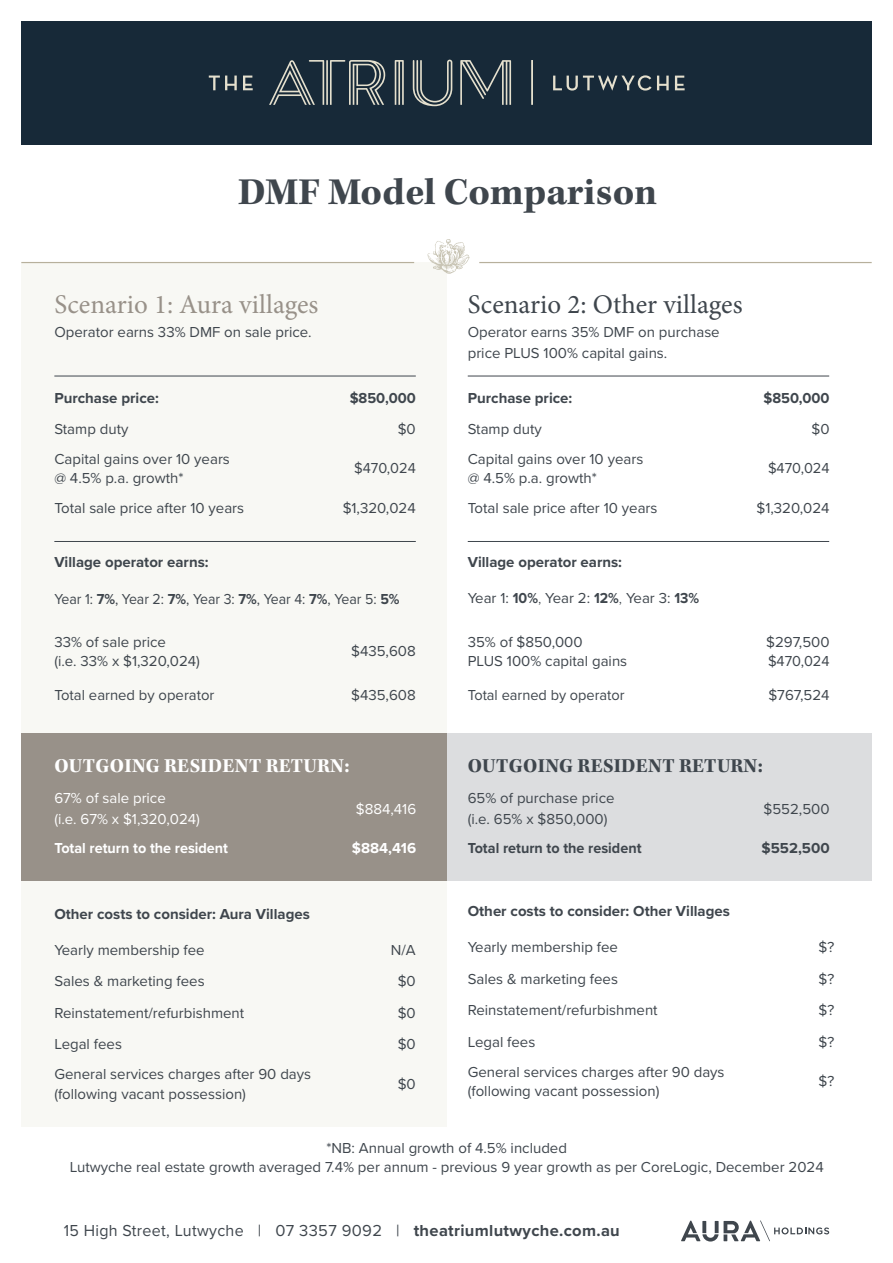
<style>
.page{position:relative;width:893px;height:1263px;background:#fff}
.page>*{position:absolute;margin:0;border:0;box-sizing:border-box;transform-origin:0 0}
.t1{font:700 39px "Kepler Std";color:#3f464d}
.t2{font:27px "Minion Pro";color:#3f464d}
.t3{font:27px "Minion Pro";color:#989189}
.t4{font:700 20.25px "Kepler Std";letter-spacing:.01em;color:#fff}
.t5{font:700 20.25px "Kepler Std";letter-spacing:.01em;color:#3f464d}
.t6{font:16.5px "Proxima Nova";letter-spacing:.02em;color:#3f464d}
.t7{font:15px/19.5px "Proxima Nova";color:#3f464d}
.t8{font:700 15px "Proxima Nova";color:#3f464d}
.t9{font:15px "Proxima Nova";color:#3f464d;scale:.94 1}
.t10{font:15px/21px "Proxima Nova";color:#fff}
.t11{font:700 15px "Proxima Nova";color:#fff;scale:.96 1}
.t12{font:700 15px "Proxima Nova";color:#3f464d;scale:.96 1}
.t13{font:700 15px "Proxima Nova";color:#fff}
.s1{font-weight:700}
.s2{font-weight:300}
</style>
<div class="page">
<div style="left:21px;top:262px;width:426px;height:865px;background:#f8f8f4"></div>
<svg style="left:681px;top:1220px;width:148px;height:21px"></svg>
<div style="left:21px;top:21px;width:851px;height:124px;background:#172938"></div>
<svg style="left:209px;top:76px;width:28px;height:14px"></svg>
<svg style="left:243px;top:76px;width:10px;height:14px"></svg>
<svg style="left:553px;top:75px;width:116px;height:16px"></svg>
<svg style="left:675px;top:76px;width:10px;height:14px"></svg>
<hr style="left:531px;top:60px;width:2px;height:45px;background:#e5e0ce">
<svg style="left:395px;top:60px;width:9px;height:45px"></svg>
<svg style="left:460px;top:60px;width:51px;height:45px"></svg>
<svg style="left:413px;top:60px;width:39px;height:46px"></svg>
<svg style="left:269px;top:60px;width:117px;height:45px"></svg>
<div style="left:446px;top:733px;width:426px;height:148px;background:#dcdddf"></div>
<div style="left:21px;top:733px;width:426px;height:148px;background:#989189"></div>
<hr style="left:468px;top:541px;width:361px;height:1px;background:#3f464d">
<hr style="left:54px;top:541px;width:362px;height:1px;background:#3f464d">
<hr style="left:54px;top:376px;width:362px;height:1px;background:#3f464d">
<hr style="left:468px;top:376px;width:361px;height:1px;background:#3f464d">
<hr style="left:479px;top:262px;width:393px;height:1px;background:#b7b09c">
<hr style="left:21px;top:262px;width:393px;height:1px;background:#b7b09c">
<svg style="left:428px;top:239px;width:41px;height:35px"></svg>
<p class="t1" style="left:238px;top:170px;width:420px">DMF Model Comparison</p>
<p class="t3" style="left:54px;top:286px;width:266px">Scenario 1: Aura villages</p>
<p class="t7" style="left:54px;top:322px;width:259px">Operator earns 33% DMF on sale price.</p>
<p class="t8" style="left:54px;top:387px;width:106px">Purchase price:</p>
<p class="t8" style="left:350px;top:387px;width:68px">$850,000</p>
<p class="t7" style="left:54px;top:418px;width:76px">Stamp duty</p>
<p class="t7" style="left:398px;top:418px;width:20px">$0</p>
<p class="t7" style="left:54px;top:448px;width:177px">Capital gains over 10 years @ 4.5% p.a. growth*</p>
<p class="t7" style="left:354px;top:458px;width:63px">$470,024</p>
<p class="t7" style="left:54px;top:497px;width:191px">Total sale price after 10 years</p>
<p class="t7" style="left:343px;top:497px;width:75px">$1,320,024</p>
<p class="t8" style="left:54px;top:551px;width:156px">Village operator earns:</p>
<p class="t9" style="left:54px;top:587px;width:369px">Year 1: <span class="s1">7%</span>, Year 2: <span class="s1">7%</span>, Year 3: <span class="s1">7%</span>, Year 4: <span class="s1">7%</span>, Year 5: <span class="s1">5%</span></p>
<p class="t7" style="left:54px;top:631px;width:147px">33% of sale price<br>(i.e. 33% x $1,320,024)</p>
<p class="t7" style="left:351px;top:641px;width:66px">$435,608</p>
<p class="t7" style="left:54px;top:685px;width:162px">Total earned by operator</p>
<p class="t7" style="left:351px;top:685px;width:66px">$435,608</p>
<p class="t4" style="left:54px;top:754px;width:297px">OUTGOING RESIDENT RETURN:</p>
<p class="t10" style="left:54px;top:787px;width:147px">67% of sale price<br>(i.e. 67% x $1,320,024)</p>
<p class="t10" style="left:356px;top:797px;width:62px">$884,416</p>
<p class="t11" style="left:54px;top:837px;width:183px">Total return to the resident</p>
<p class="t13" style="left:352px;top:837px;width:66px">$884,416</p>
<p class="t8" style="left:54px;top:902px;width:257px">Other costs to consider: Aura Villages</p>
<p class="t7" style="left:54px;top:939px;width:152px">Yearly membership fee</p>
<p class="t7" style="left:391px;top:939px;width:26px">N/A</p>
<p class="t7" style="left:54px;top:971px;width:152px">Sales &amp; marketing fees</p>
<p class="t7" style="left:398px;top:971px;width:20px">$0</p>
<p class="t7" style="left:54px;top:1002px;width:191px">Reinstatement/refurbishment</p>
<p class="t7" style="left:398px;top:1002px;width:20px">$0</p>
<p class="t7" style="left:54px;top:1033px;width:69px">Legal fees</p>
<p class="t7" style="left:398px;top:1033px;width:20px">$0</p>
<p class="t7" style="left:54px;top:1064px;width:258px">General services charges after 90 days (following vacant possession)</p>
<p class="t7" style="left:398px;top:1073px;width:20px">$0</p>
<p class="t2" style="left:468px;top:286px;width:276px">Scenario 2: Other villages</p>
<p class="t7" style="left:468px;top:321px;width:253px;line-height:21px">Operator earns 35% DMF on purchase price PLUS 100% capital gains.</p>
<p class="t8" style="left:468px;top:387px;width:106px">Purchase price:</p>
<p class="t8" style="left:763px;top:387px;width:68px">$850,000</p>
<p class="t7" style="left:468px;top:418px;width:76px">Stamp duty</p>
<p class="t7" style="left:811px;top:418px;width:20px">$0</p>
<p class="t7" style="left:468px;top:448px;width:177px">Capital gains over 10 years @ 4.5% p.a. growth*</p>
<p class="t7" style="left:768px;top:458px;width:63px">$470,024</p>
<p class="t7" style="left:468px;top:497px;width:191px">Total sale price after 10 years</p>
<p class="t7" style="left:756px;top:497px;width:75px">$1,320,024</p>
<p class="t8" style="left:468px;top:551px;width:156px">Village operator earns:</p>
<p class="t7" style="left:468px;top:588px;width:233px">Year 1: <span class="s1">10%</span><span class="s2">,</span> Year 2: <span class="s1">12%</span><span class="s2">,</span> Year 3: <span class="s1">13%</span></p>
<p class="t7" style="left:468px;top:631px;width:116px">35% of $850,000</p>
<p class="t7" style="left:468px;top:651px;width:161px">PLUS 100% capital gains</p>
<p class="t7" style="left:766px;top:631px;width:65px">$297,500</p>
<p class="t7" style="left:768px;top:651px;width:63px">$470,024</p>
<p class="t7" style="left:468px;top:685px;width:158px">Total earned by operator</p>
<p class="t7" style="left:768px;top:685px;width:63px">$767,524</p>
<p class="t5" style="left:468px;top:754px;width:297px">OUTGOING RESIDENT RETURN:</p>
<p class="t7" style="left:468px;top:787px;width:148px;line-height:21px">65% of purchase price (i.e. 65% x $850,000)</p>
<p class="t7" style="left:763px;top:798px;width:68px">$552,500</p>
<p class="t12" style="left:468px;top:837px;width:183px">Total return to the resident</p>
<p class="t8" style="left:762px;top:837px;width:70px">$552,500</p>
<p class="t8" style="left:468px;top:900px;width:264px">Other costs to consider: Other Villages</p>
<p class="t7" style="left:468px;top:937px;width:152px">Yearly membership fee</p>
<p class="t7" style="left:818px;top:937px;width:17px">$?</p>
<p class="t7" style="left:468px;top:968px;width:152px">Sales &amp; marketing fees</p>
<p class="t7" style="left:818px;top:968px;width:17px">$?</p>
<p class="t7" style="left:468px;top:1000px;width:191px">Reinstatement/refurbishment</p>
<p class="t7" style="left:818px;top:1000px;width:17px">$?</p>
<p class="t7" style="left:468px;top:1031px;width:69px">Legal fees</p>
<p class="t7" style="left:818px;top:1031px;width:17px">$?</p>
<p class="t7" style="left:468px;top:1061px;width:258px">General services charges after 90 days (following vacant possession)</p>
<p class="t7" style="left:818px;top:1071px;width:17px">$?</p>
<p class="t7" style="left:70px;top:1137px;width:755px;text-align:center">*NB: Annual growth of 4.5% included<br>Lutwyche real estate growth averaged 7.4% per annum - previous 9 year growth as per CoreLogic, December 2024</p>
<p class="t6" style="left:64px;top:1218px;width:558px">15 High Street, Lutwyche | 07 3357 9092 | <span class="s1">theatriumlutwyche.com.au</span></p>
</div>
